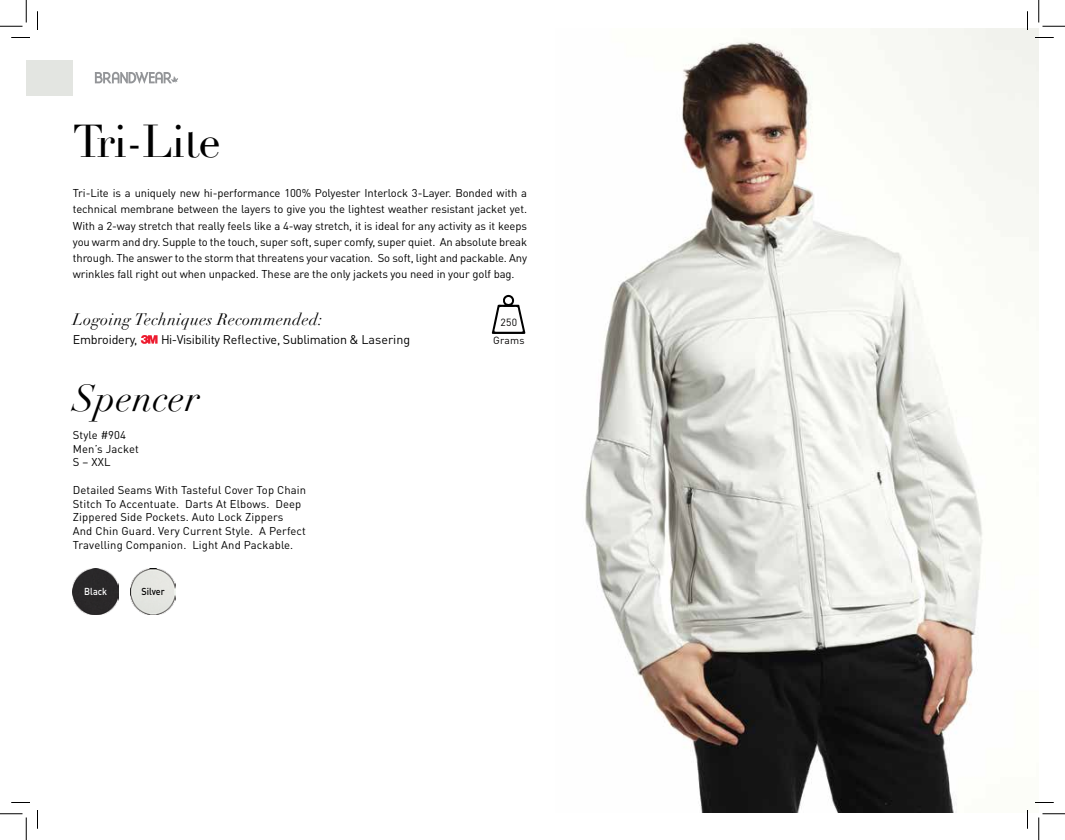
<style>
.page{position:relative;width:1065px;height:840px;background:#fff}
.page>*{position:absolute;margin:0;border:0;box-sizing:border-box;transform-origin:0 0}
.t1{font:45px "Didot";letter-spacing:-.02em;color:#000}
.t2{font:italic 37.5px "Didot";letter-spacing:.01em;color:#000}
.t3{font:italic 16.25px "Didot";letter-spacing:.025em;color:#000}
.t4{font:12.5px "DIN Pro";letter-spacing:-.015em;color:#000}
.t5{font:11.25px/13.8px "DIN Pro";letter-spacing:.01em;color:#000}
.t6{font:10.38px "DIN Pro";letter-spacing:.025em;color:#020000}
.t7{font:500 10px "DIN Pro";color:#000;scale:.9 1}
.t8{font:500 10px "DIN Pro";color:#fff;scale:.9 1}
</style>
<div class="page">
<img style="left:585px;top:28px;width:454px;height:785px">
<img style="left:73px;top:569px;width:45px;height:45px">
<img style="left:130px;top:569px;width:46px;height:45px">
<div style="left:26px;top:60px;width:47px;height:35px;background:#e3e5e1"></div>
<svg style="left:95px;top:72px;width:83px;height:12px"></svg>
<svg style="left:492px;top:295px;width:33px;height:39px"></svg>
<svg style="left:141px;top:335px;width:17px;height:9px"></svg>
<svg style="left:11px;top:37px;width:19px;height:1px"></svg>
<svg style="left:1035px;top:37px;width:19px;height:1px"></svg>
<svg style="left:11px;top:802px;width:19px;height:1px"></svg>
<svg style="left:1035px;top:802px;width:19px;height:1px"></svg>
<svg style="left:37px;top:11px;width:1px;height:19px"></svg>
<svg style="left:37px;top:810px;width:1px;height:19px"></svg>
<svg style="left:1027px;top:11px;width:1px;height:19px"></svg>
<svg style="left:1027px;top:810px;width:1px;height:19px"></svg>
<svg style="left:0;top:0;width:27px;height:27px"></svg>
<svg style="left:0;top:814px;width:27px;height:26px"></svg>
<svg style="left:1039px;top:0;width:26px;height:27px"></svg>
<svg style="left:1039px;top:814px;width:26px;height:26px"></svg>
<h1 class="t1" style="left:73px;top:115px;width:150px">Tri-Lite</h1>
<p class="t5" style="left:73px;top:185px;width:456px;line-height:16.2px;text-align:justify">Tri-Lite is a uniquely new hi-performance 100% Polyester Interlock 3-Layer. Bonded with a technical membrane between the layers to give you the lightest weather resistant jacket yet.<br>With a 2-way stretch that really feels like a 4-way stretch, it is ideal for any activity as it keeps you warm and dry. Supple to the touch, super soft, super comfy, super quiet. An absolute break through. The answer to the storm that threatens your vacation. So soft, light and packable. Any wrinkles fall right out when unpacked. These are the only jackets you need in your golf bag.</p>
<h3 class="t3" style="left:73px;top:309px;width:251px">Logoing Techniques Recommended:</h3>
<p class="t6" style="left:501px;top:316px;width:18px">250</p>
<p class="t4" style="left:73px;top:331px;width:66px">Embroidery,</p>
<p class="t4" style="left:161px;top:331px;width:251px">Hi-Visibility Reflective, Sublimation &amp; Lasering</p>
<p class="t6" style="left:493px;top:333px;width:33px">Grams</p>
<h2 class="t2" style="left:73px;top:374px;width:129px">Spencer</h2>
<p class="t5" style="left:73px;top:427px;width:67px">Style #904<br>Men’s Jacket<br>S – XXL</p>
<p class="t5" style="left:73px;top:482px;width:235px">Detailed Seams With Tasteful Cover Top Chain Stitch To Accentuate. Darts At Elbows. Deep Zippered Side Pockets. Auto Lock Zippers<br>And Chin Guard. Very Current Style. A Perfect Travelling Companion. Light And Packable.</p>
<p class="t8" style="left:84px;top:585px;width:27px">Black</p>
<p class="t7" style="left:142px;top:585px;width:27px">Silver</p>
</div>
